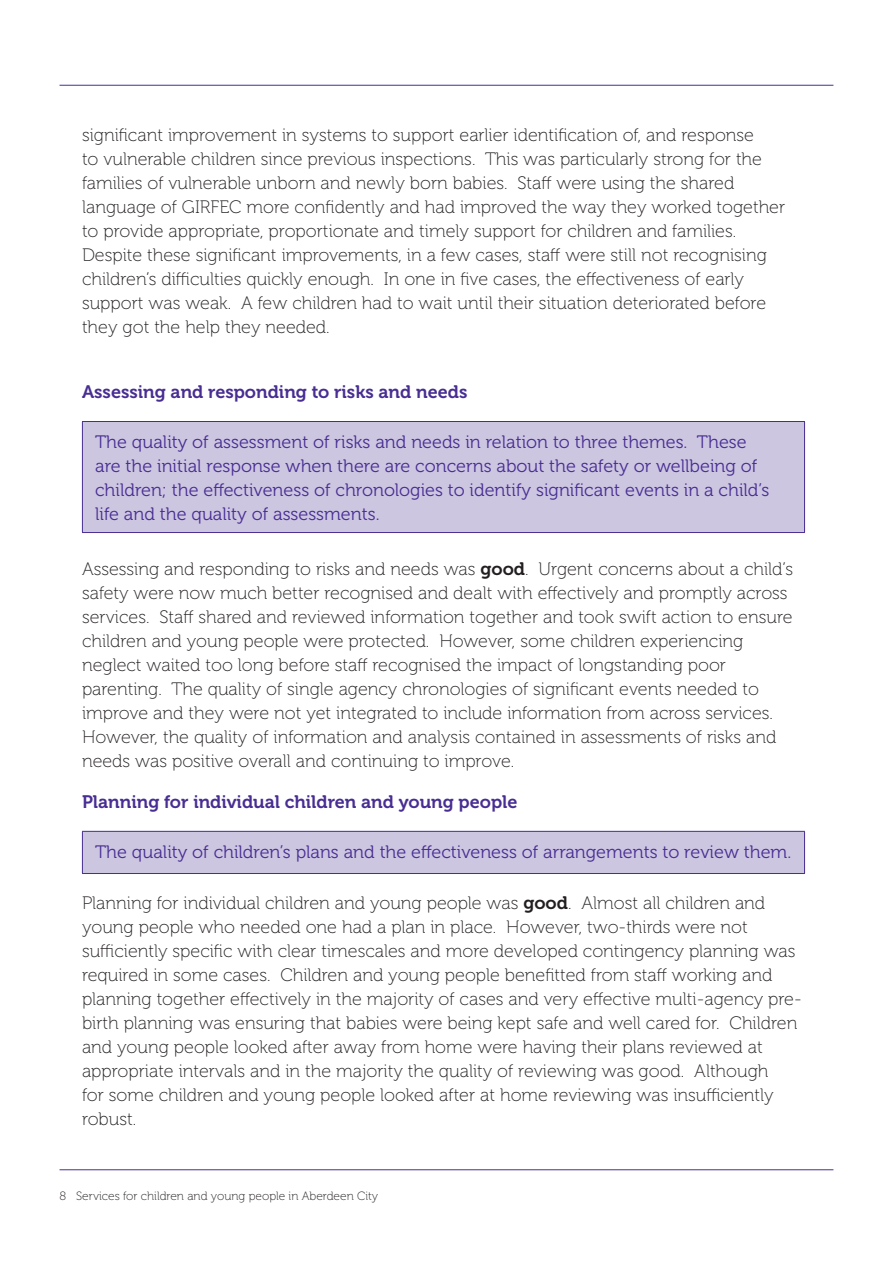
<style>
.page{position:relative;width:893px;height:1263px;background:#fff}
.page>*{position:absolute;margin:0;border:0;box-sizing:border-box;transform-origin:0 0}
.t1{font:18px/24px "Museo 100";color:#231f20}
.t2{font:18px/24px "Museo 300";color:#482e92}
.t3{font:18px "Museo 700";color:#482e92}
.t4{font:12px "Museo 100";color:#231f20}
.s1{font-family:"Museo 700"}
</style>
<div class="page">
<hr style="left:60px;top:85px;width:773px;height:1px;background:#482e92">
<hr style="left:60px;top:1169px;width:773px;height:1px;background:#482e92">
<div style="left:82px;top:421px;width:722px;height:111px;background:#cdc6e1"></div>
<hr style="left:82px;top:422px;width:1px;height:110px;background:#482e92">
<hr style="left:82px;top:421px;width:723px;height:1px;background:#482e92">
<hr style="left:804px;top:422px;width:1px;height:110px;background:#482e92">
<hr style="left:82px;top:532px;width:723px;height:1px;background:#482e92">
<div style="left:82px;top:831px;width:722px;height:42px;background:#cdc6e1"></div>
<hr style="left:82px;top:832px;width:1px;height:41px;background:#482e92">
<hr style="left:82px;top:831px;width:723px;height:1px;background:#482e92">
<hr style="left:804px;top:832px;width:1px;height:41px;background:#482e92">
<hr style="left:82px;top:873px;width:723px;height:1px;background:#482e92">
<p class="t1" style="left:82px;top:123px;width:705px">significant improvement in systems to support earlier identification of, and response<br>to vulnerable children since previous inspections. This was particularly strong for the families of vulnerable unborn and newly born babies. Staff were using the shared language of GIRFEC more confidently and had improved the way they worked together to provide appropriate, proportionate and timely support for children and families.<br>Despite these significant improvements, in a few cases, staff were still not recognising children’s difficulties quickly enough. In one in five cases, the effectiveness of early support was weak. A few children had to wait until their situation deteriorated before they got the help they needed.</p>
<p class="t3" style="left:82px;top:382px;width:387px">Assessing and responding to risks and needs</p>
<p class="t2" style="left:95px;top:430px;width:676px">The quality of assessment of risks and needs in relation to three themes. These are the initial response when there are concerns about the safety or wellbeing of children; the effectiveness of chronologies to identify significant events in a child’s life and the quality of assessments.</p>
<p class="t1" style="left:82px;top:557px;width:712px">Assessing and responding to risks and needs was <span class="s1">good</span>. Urgent concerns about a child’s safety were now much better recognised and dealt with effectively and promptly across services. Staff shared and reviewed information together and took swift action to ensure children and young people were protected. However, some children experiencing neglect waited too long before staff recognised the impact of longstanding poor parenting. The quality of single agency chronologies of significant events needed to improve and they were not yet integrated to include information from across services.<br>However, the quality of information and analysis contained in assessments of risks and needs was positive overall and continuing to improve.</p>
<p class="t3" style="left:82px;top:792px;width:437px">Planning for individual children and young people</p>
<p class="t2" style="left:95px;top:840px;width:698px">The quality of children’s plans and the effectiveness of arrangements to review them.</p>
<p class="t1" style="left:82px;top:891px;width:721px">Planning for individual children and young people was <span class="s1">good</span>. Almost all children and young people who needed one had a plan in place. However, two-thirds were not sufficiently specific with clear timescales and more developed contingency planning was required in some cases. Children and young people benefitted from staff working and planning together effectively in the majority of cases and very effective multi-agency pre&shy;birth planning was ensuring that babies were being kept safe and well cared for. Children and young people looked after away from home were having their plans reviewed at appropriate intervals and in the majority the quality of reviewing was good. Although<br>for some children and young people looked after at home reviewing was insufficiently robust.</p>
<p class="t4" style="left:60px;top:1189px;width:320px">8 Services for children and young people in Aberdeen City</p>
</div>
